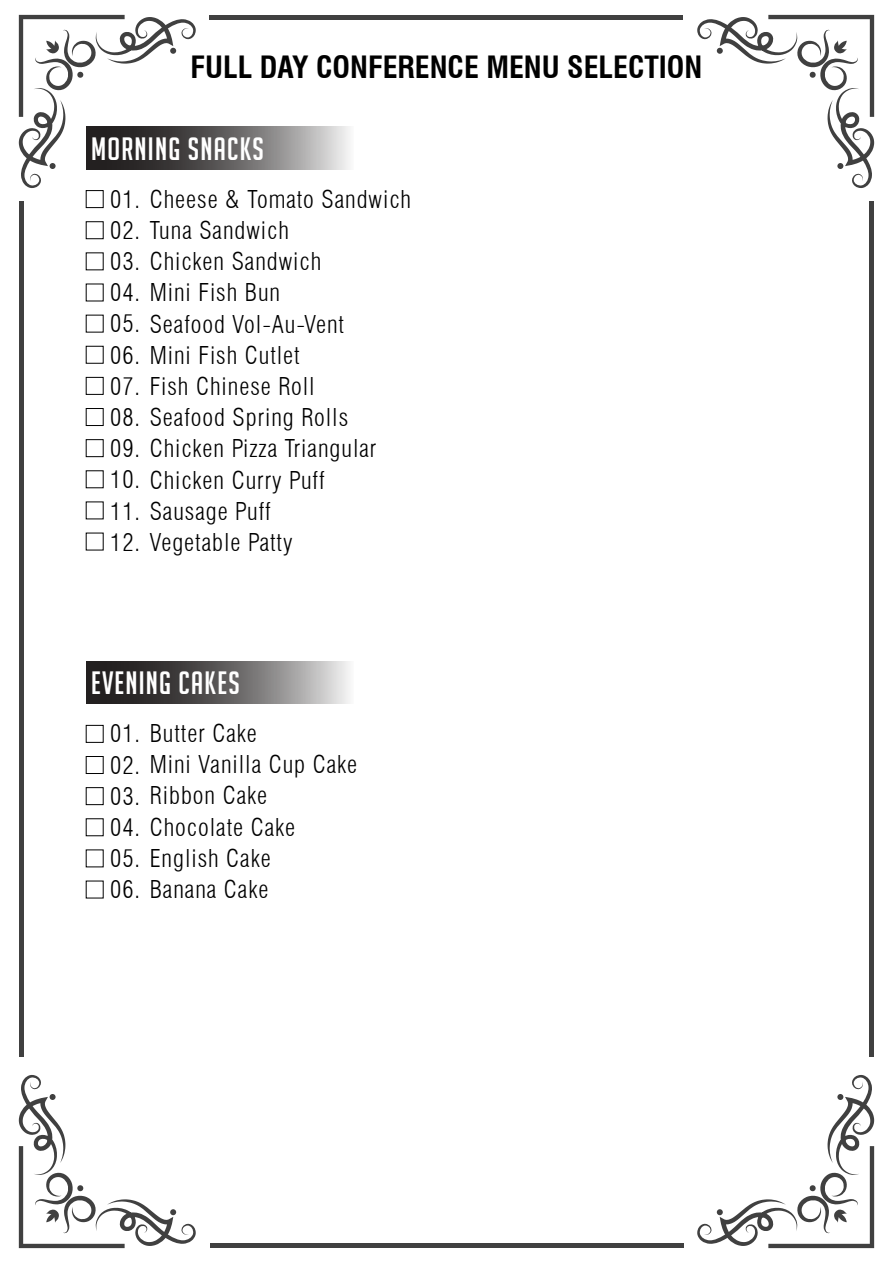
<style>
.page{position:relative;width:893px;height:1263px;background:#fff}
.page>*{position:absolute;margin:0;border:0;box-sizing:border-box;transform-origin:0 0}
.t1{font:31.5px "Big Noodle Titling";letter-spacing:.04em;color:#fff}
.t2{font:700 condensed 30px "Swiss 721 BT";color:#000}
.t3{font:300 condensed 24px "Swiss 721 BT";letter-spacing:.04em;color:#000}
</style>
<div class="page">
<svg style="left:196px;top:127px;width:154px;height:42px;background:#939191"></svg>
<svg style="left:86px;top:661px;width:264px;height:42px;background:#696767"></svg>
<svg style="left:19px;top:15px;width:177px;height:173px"></svg>
<svg style="left:697px;top:15px;width:177px;height:173px"></svg>
<hr style="left:209px;top:15px;width:474px;height:4px;background:#404040">
<svg style="left:697px;top:1075px;width:177px;height:173px"></svg>
<svg style="left:19px;top:1075px;width:177px;height:173px"></svg>
<hr style="left:210px;top:1244px;width:474px;height:4px;background:#404040">
<hr style="left:870px;top:202px;width:4px;height:855px;background:#404040">
<hr style="left:19px;top:202px;width:4px;height:855px;background:#404040">
<div style="left:86px;top:190px;width:18px;height:18px;border:1px solid #000"></div>
<div style="left:86px;top:221px;width:18px;height:18px;border:1px solid #000"></div>
<div style="left:86px;top:377px;width:18px;height:18px;border:1px solid #000"></div>
<div style="left:86px;top:408px;width:18px;height:18px;border:1px solid #000"></div>
<div style="left:86px;top:439px;width:18px;height:18px;border:1px solid #000"></div>
<div style="left:86px;top:725px;width:18px;height:18px;border:1px solid #000"></div>
<div style="left:86px;top:756px;width:18px;height:18px;border:1px solid #000"></div>
<div style="left:86px;top:787px;width:18px;height:18px;border:1px solid #000"></div>
<p class="t2" style="left:190px;top:49px;width:513px">FULL DAY CONFERENCE MENU SELECTION</p>
<h1 class="t1" style="left:91px;top:132px;width:174px">MORNING SNACKS</h1>
<p class="t3" style="left:110px;top:185px;width:302px">01. Cheese &amp; Tomato Sandwich</p>
<p class="t3" style="left:110px;top:216px;width:180px">02. Tuna Sandwich</p>
<p class="t3" style="left:110px;top:247px;width:213px">03. Chicken Sandwich</p>
<p class="t3" style="left:110px;top:278px;width:171px">04. Mini Fish Bun</p>
<p class="t3" style="left:110px;top:310px;width:235px">05. Seafood Vol-Au-Vent</p>
<p class="t3" style="left:110px;top:341px;width:191px">06. Mini Fish Cutlet</p>
<p class="t3" style="left:110px;top:372px;width:206px">07. Fish Chinese Roll</p>
<p class="t3" style="left:110px;top:403px;width:239px">08. Seafood Spring Rolls</p>
<p class="t3" style="left:110px;top:434px;width:268px">09. Chicken Pizza Triangular</p>
<p class="t3" style="left:110px;top:466px;width:216px">10. Chicken Curry Puff</p>
<p class="t3" style="left:110px;top:497px;width:162px">11. Sausage Puff</p>
<p class="t3" style="left:110px;top:528px;width:184px">12. Vegetable Patty</p>
<h1 class="t1" style="left:91px;top:666px;width:150px">EVENING CAKES</h1>
<p class="t3" style="left:110px;top:719px;width:148px">01. Butter Cake</p>
<p class="t3" style="left:110px;top:750px;width:249px">02. Mini Vanilla Cup Cake</p>
<p class="t3" style="left:110px;top:781px;width:159px">03. Ribbon Cake</p>
<p class="t3" style="left:110px;top:812px;width:186px">04. Chocolate Cake</p>
<p class="t3" style="left:110px;top:844px;width:162px">05. English Cake</p>
<p class="t3" style="left:110px;top:875px;width:160px">06. Banana Cake</p>
</div>
